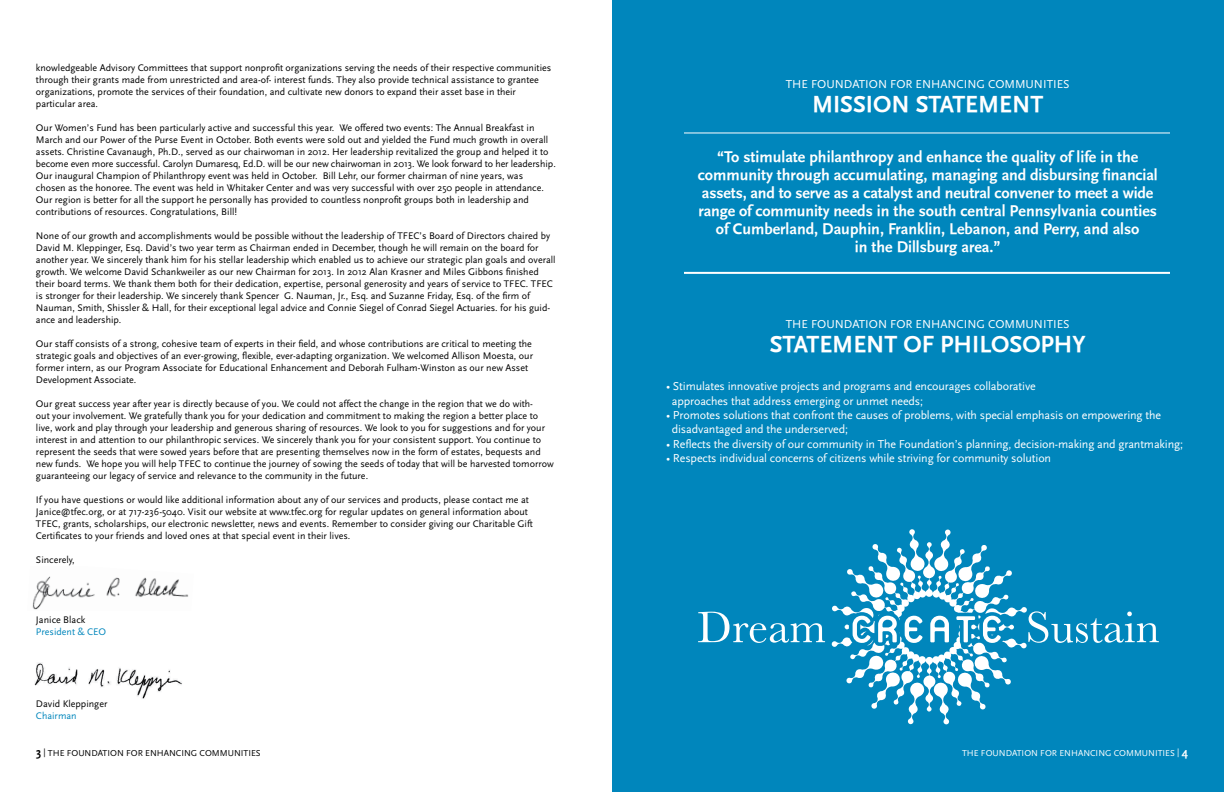
<style>
.page{position:relative;width:1224px;height:792px;background:#fff}
.page>*{position:absolute;margin:0;border:0;box-sizing:border-box;transform-origin:0 0}
.t1{font:700 24px "Scala Sans";color:#fff}
.t2{font:700 16px/18px "Scala Sans";color:#fff;text-align:center}
.t3{font:12px/14.4px "Scala Sans";letter-spacing:-.01em;color:#fff}
.t4{font:10px/12px "Scala Sans";color:#000}
.t5{font:10px "Scala Sans";color:#0086bc}
.t6{font:9px "Scala Sans";color:#000}
.t7{font:9px "Scala Sans";color:#fff}
.s1{font-weight:700;font-size:12px}
</style>
<div class="page">
<div style="left:612px;top:0;width:612px;height:792px;background:#0086bc"></div>
<svg style="left:698px;top:529px;width:461px;height:196px"></svg>
<hr style="left:684px;top:132px;width:486px;height:1px;background:#fff">
<hr style="left:684px;top:272px;width:486px;height:2px;background:#fff">
<img style="left:34px;top:663px;width:148px;height:36px">
<img style="left:32px;top:576px;width:157px;height:34px">
<p class="t4" style="left:36px;top:62px;width:517px">knowledgeable Advisory Committees that support nonprofit organizations serving the needs of their respective communities through their grants made from unrestricted and area-of- interest funds. They also provide technical assistance to grantee organizations, promote the services of their foundation, and cultivate new donors to expand their asset base in their particular area.</p>
<p class="t4" style="left:36px;top:122px;width:521px">Our Women’s Fund has been particularly active and successful this year. We offered two events: The Annual Breakfast in March and our Power of the Purse Event in October. Both events were sold out and yielded the Fund much growth in overall assets. Christine Cavanaugh, Ph.D., served as our chairwoman in 2012. Her leadership revitalized the group and helped it to become even more successful. Carolyn Dumaresq, Ed.D. will be our new chairwoman in 2013. We look forward to her leadership.<br>Our inaugural Champion of Philanthropy event was held in October. Bill Lehr, our former chairman of nine years, was<br>chosen as the honoree. The event was held in Whitaker Center and was very successful with over 250 people in attendance.<br>Our region is better for all the support he personally has provided to countless nonprofit groups both in leadership and contributions of resources. Congratulations, Bill!</p>
<p class="t4" style="left:36px;top:230px;width:521px">None of our growth and accomplishments would be possible without the leadership of TFEC’s Board of Directors chaired by David M. Kleppinger, Esq. David’s two year term as Chairman ended in December, though he will remain on the board for another year. We sincerely thank him for his stellar leadership which enabled us to achieve our strategic plan goals and overall growth. We welcome David Schankweiler as our new Chairman for 2013. In 2012 Alan Krasner and Miles Gibbons finished their board terms. We thank them both for their dedication, expertise, personal generosity and years of service to TFEC. TFEC is stronger for their leadership. We sincerely thank Spencer G. Nauman, Jr., Esq. and Suzanne Friday, Esq. of the firm of Nauman, Smith, Shissler &amp; Hall, for their exceptional legal advice and Connie Siegel of Conrad Siegel Actuaries. for his guid&shy;ance and leadership.</p>
<p class="t4" style="left:36px;top:338px;width:499px">Our staff consists of a strong, cohesive team of experts in their field, and whose contributions are critical to meeting the strategic goals and objectives of an ever-growing, flexible, ever-adapting organization. We welcomed Allison Moesta, our former intern, as our Program Associate for Educational Enhancement and Deborah Fulham-Winston as our new Asset Development Associate.</p>
<p class="t4" style="left:36px;top:398px;width:519px">Our great success year after year is directly because of you. We could not affect the change in the region that we do with-<br>out your involvement. We gratefully thank you for your dedication and commitment to making the region a better place to live, work and play through your leadership and generous sharing of resources. We look to you for suggestions and for your interest in and attention to our philanthropic services. We sincerely thank you for your consistent support. You continue to represent the seeds that were sowed years before that are presenting themselves now in the form of estates, bequests and new funds. We hope you will help TFEC to continue the journey of sowing the seeds of today that will be harvested tomorrow guaranteeing our legacy of service and relevance to the community in the future.</p>
<p class="t4" style="left:36px;top:494px;width:499px">If you have questions or would like additional information about any of our services and products, please contact me at Janice@tfec.org, or at 717-236-5040. Visit our website at www.tfec.org for regular updates on general information about TFEC, grants, scholarships, our electronic newsletter, news and events. Remember to consider giving our Charitable Gift Certificates to your friends and loved ones at that special event in their lives.</p>
<p class="t4" style="left:36px;top:554px;width:40px">Sincerely,</p>
<p class="t4" style="left:36px;top:614px;width:51px">Janice Black</p>
<p class="t5" style="left:36px;top:627px;width:72px">President &amp; CEO</p>
<p class="t4" style="left:36px;top:698px;width:73px">David Kleppinger</p>
<p class="t5" style="left:36px;top:711px;width:42px">Chairman</p>
<p class="t3" style="left:786px;top:77px;width:285px">THE FOUNDATION FOR ENHANCING COMMUNITIES</p>
<h1 class="t1" style="left:812px;top:91px;width:233px">MISSION STATEMENT</h1>
<p class="t2" style="left:698px;top:148px;width:461px">“To stimulate philanthropy and enhance the quality of life in the community through accumulating, managing and disbursing financial assets, and to serve as a catalyst and neutral convener to meet a wide range of community needs in the south central Pennsylvania counties of Cumberland, Dauphin, Franklin, Lebanon, and Perry, and also<br>in the Dillsburg area.”</p>
<p class="t3" style="left:786px;top:317px;width:285px">THE FOUNDATION FOR ENHANCING COMMUNITIES</p>
<h1 class="t1" style="left:770px;top:331px;width:317px">STATEMENT OF PHILOSOPHY</h1>
<p class="t3" style="left:672px;top:379px;width:366px;text-indent:-6px">• Stimulates innovative projects and programs and encourages collaborative approaches that address emerging or unmet needs;</p>
<p class="t3" style="left:672px;top:408px;width:491px;text-indent:-6px">• Promotes solutions that confront the causes of problems, with special emphasis on empowering the disadvantaged and the underserved;</p>
<p class="t3" style="left:666px;top:437px;width:519px">• Reflects the diversity of our community in The Foundation’s planning, decision-making and grantmaking;</p>
<p class="t3" style="left:666px;top:451px;width:387px">• Respects individual concerns of citizens while striving for community solution</p>
<p class="t6" style="left:36px;top:748px;width:226px"><span class="s1">3</span> | THE FOUNDATION FOR ENHANCING COMMUNITIES</p>
<p class="t7" style="left:962px;top:748px;width:227px">THE FOUNDATION FOR ENHANCING COMMUNITIES | <span class="s1">4</span></p>
</div>
